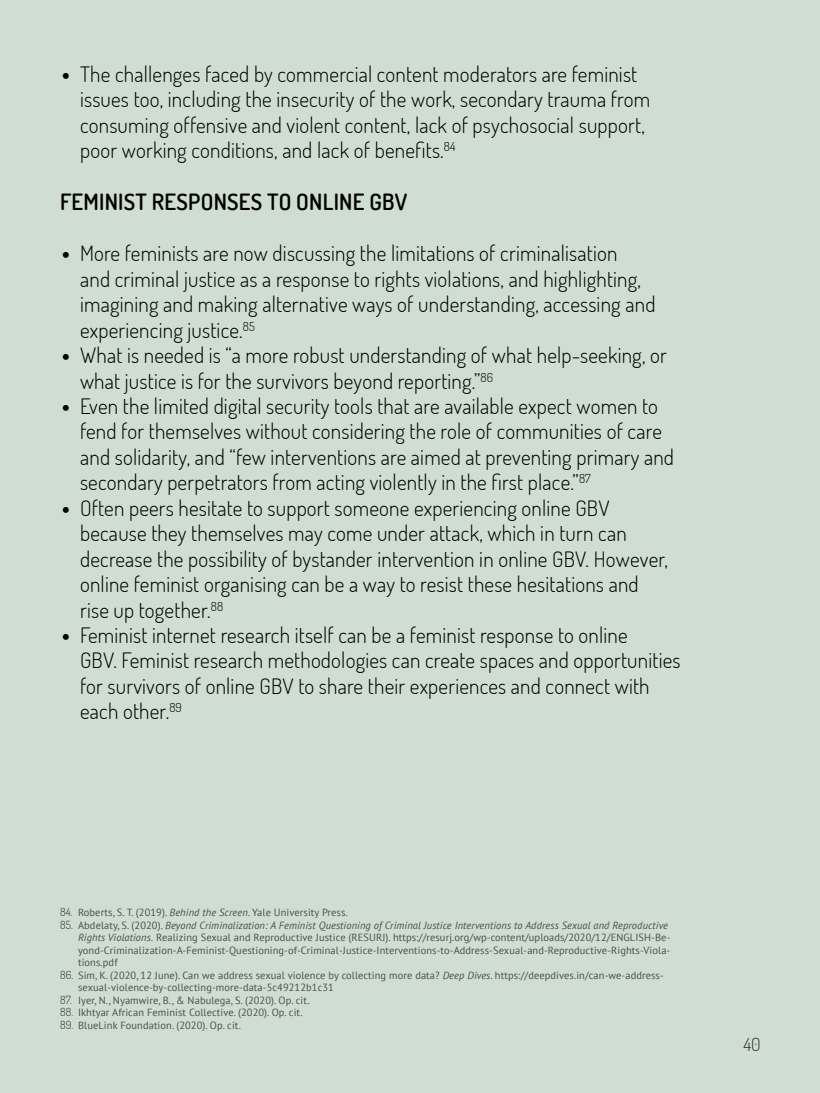
<style>
.page{position:relative;width:820px;height:1093px;background:#fff}
.page>*{position:absolute;margin:0;border:0;box-sizing:border-box;transform-origin:0 0}
.t1{font:600 22.4px "Dosis";letter-spacing:.01em;color:#000}
.t2{font:300 21.2px/25.4px "Dosis";letter-spacing:.01em;color:#000}
.t3{font:300 18px "Dosis";color:#333}
.t4{font:10.4px/12.5px "PT Sans";letter-spacing:.01em;color:#4d4d4d}
.s1{font-family:"Lato";font-size:20px}
.s2{font-family:"Dosis";font-weight:300;font-size:11.2px;color:#333}
.s3{font-style:italic}
</style>
<div class="page">
<div style="left:0;top:0;width:819px;height:1093px;background:#cfded0"></div>
<p class="t2" style="left:80px;top:61px;width:571px;text-indent:-20px"><span class="s1">•</span> The challenges faced by commercial content moderators are feminist issues too, including the insecurity of the work, secondary trauma from consuming offensive and violent content, lack of psychosocial support, poor working conditions, and lack of benefits.<sup>84</sup></p>
<p class="t1" style="left:60px;top:188px;width:348px">FEMINIST RESPONSES TO ONLINE GBV</p>
<p class="t2" style="left:80px;top:240px;width:576px;text-indent:-20px"><span class="s1">•</span> More feminists are now discussing the limitations of criminalisation<br>and criminal justice as a response to rights violations, and highlighting, imagining and making alternative ways of understanding, accessing and experiencing justice.<sup>85</sup></p>
<p class="t2" style="left:80px;top:342px;width:588px;text-indent:-20px"><span class="s1">•</span> What is needed is “a more robust understanding of what help-seeking, or what justice is for the survivors beyond reporting.”<sup>86</sup></p>
<p class="t2" style="left:80px;top:393px;width:595px;text-indent:-20px"><span class="s1">•</span> Even the limited digital security tools that are available expect women to fend for themselves without considering the role of communities of care and solidarity, and “few interventions are aimed at preventing primary and secondary perpetrators from acting violently in the first place.”<sup>87</sup></p>
<p class="t2" style="left:80px;top:495px;width:589px;text-indent:-20px"><span class="s1">•</span> Often peers hesitate to support someone experiencing online GBV because they themselves may come under attack, which in turn can decrease the possibility of bystander intervention in online GBV. However, online feminist organising can be a way to resist these hesitations and rise up together.<sup>88</sup></p>
<p class="t2" style="left:80px;top:622px;width:601px;text-indent:-20px"><span class="s1">•</span> Feminist internet research itself can be a feminist response to online<br>GBV. Feminist research methodologies can create spaces and opportunities for survivors of online GBV to share their experiences and connect with each other.<sup>89</sup></p>
<p class="t4" style="left:60px;top:906px;width:289px"><span class="s2">84.</span> Roberts, S. T. (2019). <span class="s3">Behind the Screen</span>. Yale University Press.</p>
<p class="t4" style="left:78px;top:919px;width:593px;text-indent:-18px"><span class="s2">85.</span> Abdelaty, S. (2020). <span class="s3">Beyond Criminalization: A Feminist Questioning of Criminal Justice Interventions to Address Sexual and Reproductive Rights Violations.</span> Realizing Sexual and Reproductive Justice (RESURJ). https://resurj.org/wp-content/uploads/2020/12/ENGLISH-Be&shy;yond-Criminalization-A-Feminist-Questioning-of-Criminal-Justice-Interventions-to-Address-Sexual-and-Reproductive-Rights-Viola&shy;tions.pdf</p>
<p class="t4" style="left:78px;top:968px;width:587px;text-indent:-18px"><span class="s2">86.</span> Sim, K. (2020, 12 June). Can we address sexual violence by collecting more data? <span class="s3">Deep Dives</span>. https://deepdives.in/can-we-address&shy;sexual-violence-by-collecting-more-data-5c49212b1c31</p>
<p class="t4" style="left:60px;top:993px;width:251px"><span class="s2">87.</span> Iyer, N., Nyamwire, B., &amp; Nabulega, S. (2020). Op. cit.</p>
<p class="t4" style="left:60px;top:1006px;width:244px"><span class="s2">88.</span> Ikhtyar African Feminist Collective. (2020). Op. cit.</p>
<p class="t4" style="left:60px;top:1018px;width:182px"><span class="s2">89.</span> BlueLink Foundation. (2020). Op. cit.</p>
<p class="t3" style="left:743px;top:1033px;width:19px">40</p>
</div>
